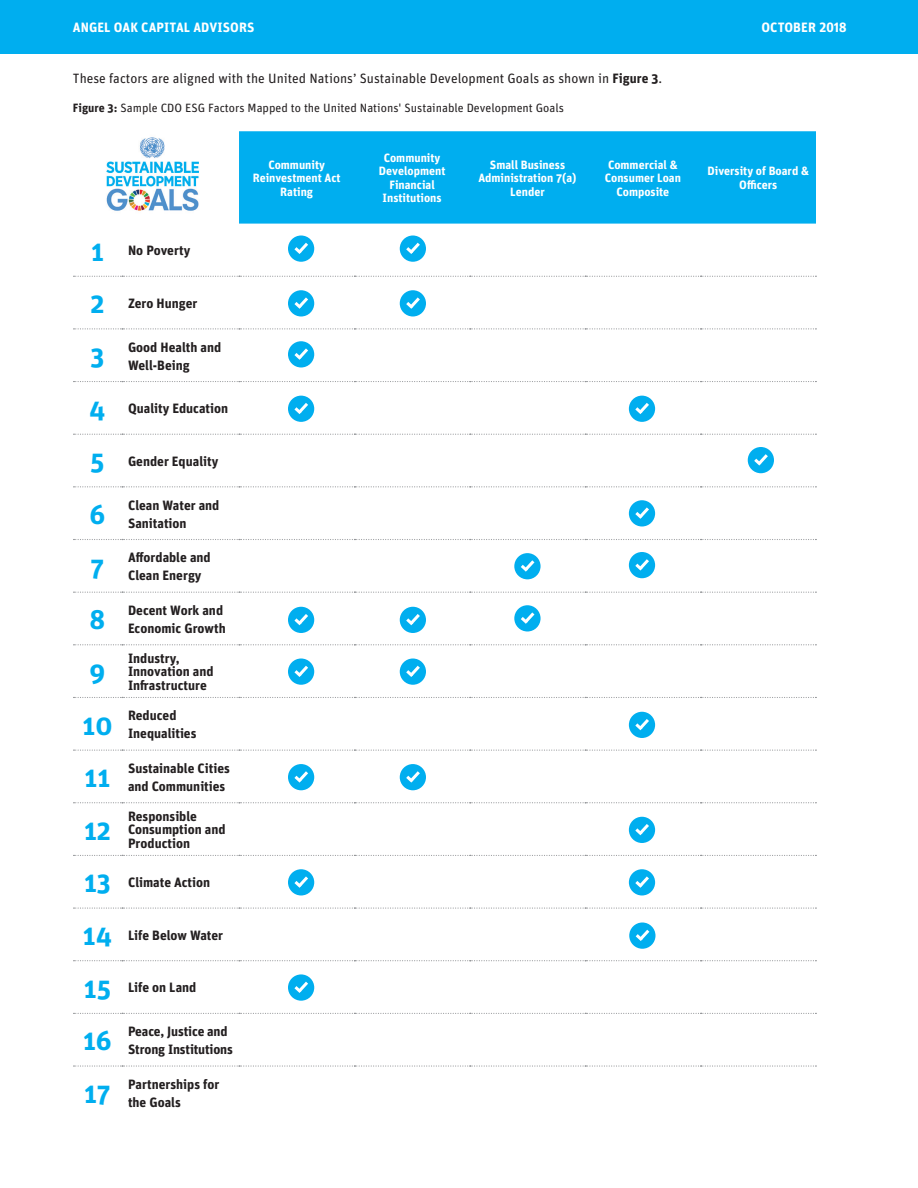
<style>
.page{position:relative;width:918px;height:1188px;background:#fff}
.page>*{position:absolute;margin:0;border:0;box-sizing:border-box;transform-origin:0 0}
.t1{font:700 27px "Unit OT";color:#00aeef}
.t2{font:700 13.5px/18px "Unit OT";color:#231f20}
.t3{font:13.5px "Unit OT";color:#231f20}
.t4{font:700 13.5px "Unit OT";letter-spacing:.01em;color:#fff}
.t5{font:700 12px/13.5px "Unit OT";color:#fff;text-align:center}
.small{font:12px "Unit OT";color:#231f20}
.s1{font-weight:700}
</style>
<div class="page">
<div style="left:0;top:0;width:918px;height:54px;background:#00aeef"></div>
<div style="left:239px;top:131px;width:577px;height:93px;background:#00aeef"></div>
<svg style="left:74px;top:276px;width:742px;height:1px"></svg>
<svg style="left:74px;top:328px;width:742px;height:1px"></svg>
<svg style="left:74px;top:381px;width:742px;height:1px"></svg>
<svg style="left:74px;top:434px;width:742px;height:1px"></svg>
<svg style="left:74px;top:486px;width:742px;height:1px"></svg>
<svg style="left:74px;top:539px;width:742px;height:1px"></svg>
<svg style="left:74px;top:592px;width:742px;height:1px"></svg>
<svg style="left:74px;top:644px;width:742px;height:1px"></svg>
<svg style="left:74px;top:697px;width:742px;height:1px"></svg>
<svg style="left:74px;top:750px;width:742px;height:1px"></svg>
<svg style="left:74px;top:802px;width:742px;height:1px"></svg>
<svg style="left:74px;top:855px;width:742px;height:1px"></svg>
<svg style="left:74px;top:908px;width:742px;height:1px"></svg>
<svg style="left:74px;top:960px;width:742px;height:1px"></svg>
<svg style="left:74px;top:1013px;width:742px;height:1px"></svg>
<svg style="left:74px;top:1065px;width:742px;height:2px"></svg>
<img style="left:106px;top:137px;width:93px;height:74px">
<div style="left:288px;top:236px;width:26px;height:26px;background:#00aeef;border-radius:50%"></div>
<svg style="left:291px;top:239px;width:20px;height:15px"></svg>
<div style="left:288px;top:290px;width:26px;height:26px;background:#00aeef;border-radius:50%"></div>
<svg style="left:291px;top:294px;width:20px;height:15px"></svg>
<svg style="left:288px;top:341px;width:26px;height:27px"></svg>
<svg style="left:291px;top:345px;width:20px;height:18px"></svg>
<div style="left:288px;top:396px;width:26px;height:26px;background:#00aeef;border-radius:50%"></div>
<svg style="left:291px;top:400px;width:17px;height:14px"></svg>
<div style="left:400px;top:236px;width:26px;height:26px;background:#00aeef;border-radius:50%"></div>
<svg style="left:403px;top:239px;width:20px;height:15px"></svg>
<div style="left:400px;top:290px;width:26px;height:26px;background:#00aeef;border-radius:50%"></div>
<svg style="left:403px;top:294px;width:20px;height:15px"></svg>
<div style="left:288px;top:764px;width:26px;height:26px;background:#00aeef;border-radius:50%"></div>
<svg style="left:291px;top:768px;width:20px;height:18px"></svg>
<svg style="left:288px;top:869px;width:26px;height:27px"></svg>
<svg style="left:291px;top:873px;width:20px;height:18px"></svg>
<svg style="left:288px;top:974px;width:26px;height:27px"></svg>
<svg style="left:291px;top:978px;width:20px;height:18px"></svg>
<div style="left:400px;top:607px;width:26px;height:26px;background:#00aeef;border-radius:50%"></div>
<svg style="left:406px;top:611px;width:17px;height:15px"></svg>
<svg style="left:400px;top:658px;width:26px;height:27px"></svg>
<svg style="left:403px;top:662px;width:20px;height:18px"></svg>
<div style="left:400px;top:764px;width:26px;height:26px;background:#00aeef;border-radius:50%"></div>
<svg style="left:403px;top:768px;width:20px;height:18px"></svg>
<svg style="left:514px;top:605px;width:27px;height:27px"></svg>
<svg style="left:518px;top:609px;width:20px;height:18px"></svg>
<svg style="left:514px;top:553px;width:27px;height:26px"></svg>
<svg style="left:518px;top:557px;width:20px;height:18px"></svg>
<div style="left:629px;top:500px;width:26px;height:26px;background:#00aeef;border-radius:50%"></div>
<svg style="left:632px;top:504px;width:20px;height:15px"></svg>
<div style="left:629px;top:396px;width:26px;height:26px;background:#00aeef;border-radius:50%"></div>
<svg style="left:635px;top:403px;width:14px;height:11px"></svg>
<div style="left:629px;top:552px;width:26px;height:26px;background:#00aeef;border-radius:50%"></div>
<svg style="left:632px;top:556px;width:20px;height:18px"></svg>
<div style="left:629px;top:712px;width:26px;height:26px;background:#00aeef;border-radius:50%"></div>
<svg style="left:632px;top:716px;width:20px;height:15px"></svg>
<div style="left:629px;top:817px;width:26px;height:26px;background:#00aeef;border-radius:50%"></div>
<svg style="left:632px;top:821px;width:20px;height:15px"></svg>
<svg style="left:629px;top:869px;width:26px;height:27px"></svg>
<svg style="left:632px;top:873px;width:20px;height:18px"></svg>
<svg style="left:629px;top:922px;width:27px;height:27px"></svg>
<svg style="left:632px;top:926px;width:21px;height:18px"></svg>
<div style="left:748px;top:447px;width:26px;height:26px;background:#00aeef;border-radius:50%"></div>
<svg style="left:751px;top:451px;width:20px;height:18px"></svg>
<div style="left:288px;top:607px;width:26px;height:26px;background:#00aeef;border-radius:50%"></div>
<svg style="left:291px;top:611px;width:17px;height:15px"></svg>
<svg style="left:288px;top:658px;width:26px;height:27px"></svg>
<svg style="left:291px;top:662px;width:20px;height:18px"></svg>
<p class="t4" style="left:73px;top:19px;width:183px">ANGEL OAK CAPITAL ADVISORS</p>
<p class="t4" style="left:761px;top:19px;width:87px">OCTOBER 2018</p>
<p class="t3" style="left:73px;top:70px;width:591px">These factors are aligned with the United Nations’ Sustainable Development Goals as shown in <span class="s1">Figure 3</span>.</p>
<p class="small" style="left:73px;top:100px;width:493px"><span class="s1">Figure 3:</span> Sample CDO ESG Factors Mapped to the United Nations' Sustainable Development Goals</p>
<p class="t1" style="left:91px;top:234px;width:14px">1</p>
<p class="t2" style="left:128px;top:241px;width:64px">No Poverty</p>
<p class="t1" style="left:91px;top:286px;width:15px">2</p>
<p class="t2" style="left:128px;top:294px;width:71px">Zero Hunger</p>
<p class="t1" style="left:91px;top:339px;width:15px">3</p>
<p class="t2" style="left:128px;top:338px;width:95px">Good Health and<br>Well-Being</p>
<p class="t1" style="left:89px;top:392px;width:18px">4</p>
<p class="t2" style="left:128px;top:399px;width:102px">Quality Education</p>
<p class="t1" style="left:90px;top:444px;width:16px">5</p>
<p class="t2" style="left:128px;top:452px;width:92px">Gender Equality</p>
<p class="t1" style="left:90px;top:497px;width:17px">6</p>
<p class="t2" style="left:128px;top:496px;width:93px">Clean Water and<br>Sanitation</p>
<p class="t1" style="left:91px;top:550px;width:15px">7</p>
<p class="t2" style="left:128px;top:548px;width:84px">Affordable and<br>Clean Energy</p>
<p class="t1" style="left:90px;top:602px;width:17px">8</p>
<p class="t2" style="left:128px;top:601px;width:99px">Decent Work and<br>Economic Growth</p>
<p class="t1" style="left:90px;top:655px;width:17px">9</p>
<p class="t2" style="left:128px;top:651px;width:87px;line-height:13.5px">Industry,<br>Innovation and<br>Infrastructure</p>
<p class="t1" style="left:82px;top:708px;width:31px">10</p>
<p class="t2" style="left:128px;top:706px;width:70px">Reduced<br>Inequalities</p>
<p class="t1" style="left:85px;top:760px;width:27px">11</p>
<p class="t2" style="left:128px;top:759px;width:103px">Sustainable Cities and Communities</p>
<p class="t1" style="left:84px;top:813px;width:28px">12</p>
<p class="t2" style="left:128px;top:809px;width:99px;line-height:13.5px">Responsible<br>Consumption and<br>Production</p>
<p class="t1" style="left:84px;top:865px;width:28px">13</p>
<p class="t2" style="left:128px;top:873px;width:84px">Climate Action</p>
<p class="t1" style="left:83px;top:918px;width:31px">14</p>
<p class="t2" style="left:128px;top:926px;width:97px">Life Below Water</p>
<p class="t1" style="left:84px;top:971px;width:29px">15</p>
<p class="t2" style="left:128px;top:978px;width:70px">Life on Land</p>
<p class="t1" style="left:83px;top:1023px;width:30px">16</p>
<p class="t2" style="left:128px;top:1022px;width:106px">Peace, Justice and<br>Strong Institutions</p>
<p class="t1" style="left:84px;top:1076px;width:28px">17</p>
<p class="t2" style="left:128px;top:1075px;width:93px">Partnerships for the Goals</p>
<p class="t5" style="left:253px;top:158px;width:89px">Community<br>Reinvestment Act<br>Rating</p>
<p class="t5" style="left:379px;top:151px;width:68px">Community<br>Development<br>Financial<br>Institutions</p>
<p class="t5" style="left:478px;top:158px;width:100px">Small Business<br>Administration 7(a)<br>Lender</p>
<p class="t5" style="left:605px;top:158px;width:78px">Commercial &amp;<br>Consumer Loan<br>Composite</p>
<p class="t5" style="left:708px;top:164px;width:103px">Diversity of Board &amp;<br>Officers</p>
</div>
